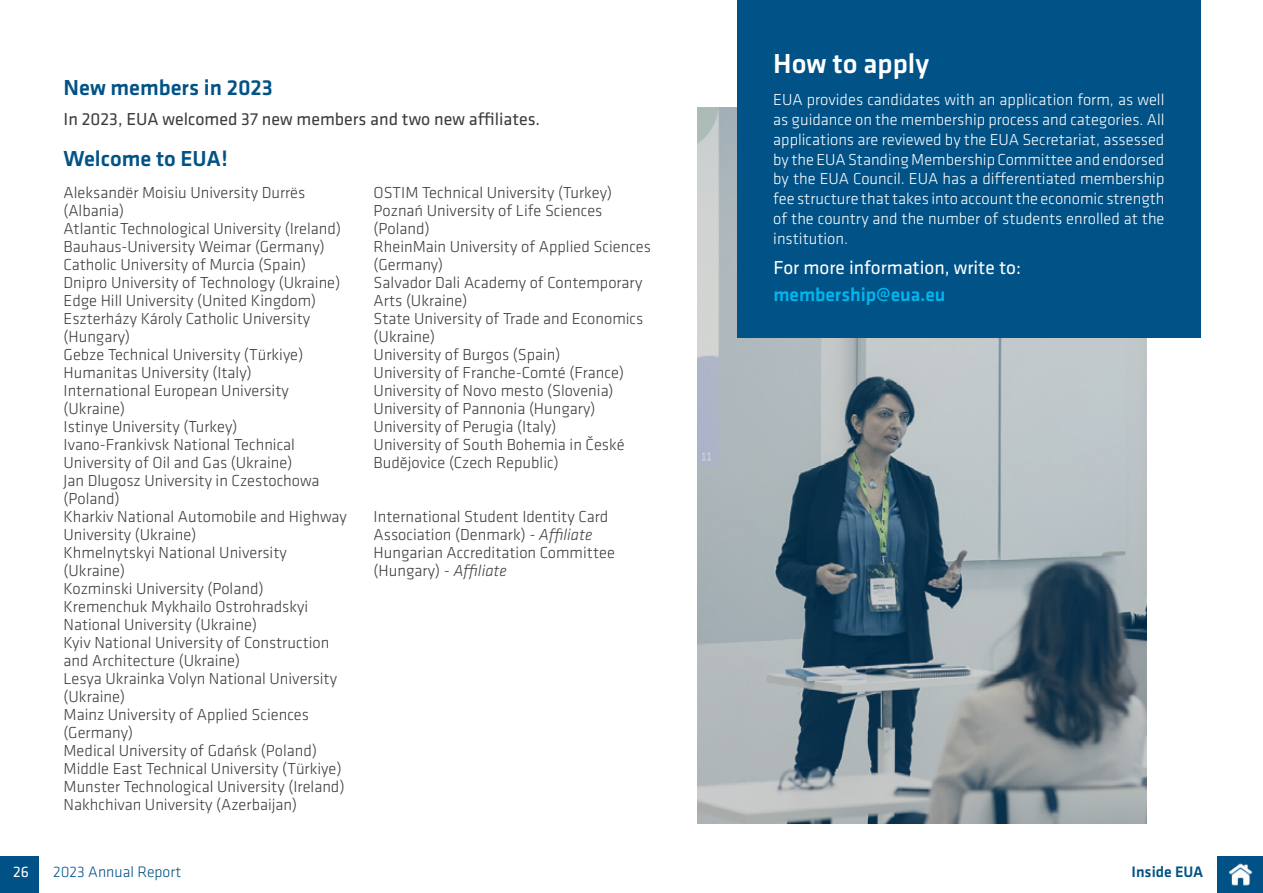
<style>
.page{position:relative;width:1263px;height:893px;background:#fff}
.page>*{position:absolute;margin:0;border:0;box-sizing:border-box;transform-origin:0 0}
.t1{font:500 28.5px "Klavika Basic";color:#fff}
.t2{font:500 22.5px "Klavika Basic";color:#005287}
.t3{font:19.5px "Klavika Basic";color:#fff}
.t4{font:500 19.5px "Klavika Basic";color:#00b6ed}
.t5{font:18px "Klavika Basic";color:#3c3c3b}
.t6{font:300 16.5px/18px "Klavika Basic";color:#3c3c3b}
.t7{font:300 16.5px/19.8px "Klavika Basic";color:#fff;text-align:justify}
.t8{font:300 15.75px "Klavika Basic";color:#005386}
.t9{font:500 15.75px "Klavika Basic";color:#005386}
.t10{font:15.75px "Klavika Basic";color:#fff}
.s1{font-style:italic}
</style>
<div class="page">
<div style="left:1217px;top:856px;width:46px;height:37px;background:#005286"></div>
<div style="left:0;top:856px;width:39px;height:37px;background:#005286"></div>
<img style="left:1229px;top:863px;width:24px;height:23px">
<img style="left:697px;top:108px;width:450px;height:716px">
<div style="left:737px;top:0;width:463px;height:337px;background:#005287"></div>
<h2 class="t2" style="left:64px;top:73px;width:211px">New members in 2023</h2>
<p class="t5" style="left:64px;top:108px;width:478px">In 2023, EUA welcomed 37 new members and two new affiliates.</p>
<h2 class="t2" style="left:64px;top:143px;width:166px">Welcome to EUA!</h2>
<p class="t6" style="left:374px;top:183px;width:279px">OSTIM Technical University (Turkey)<br>Poznań University of Life Sciences (Poland)<br>RheinMain University of Applied Sciences (Germany)<br>Salvador Dali Academy of Contemporary<br>Arts (Ukraine)<br>State University of Trade and Economics (Ukraine)<br>University of Burgos (Spain)<br>University of Franche-Comté (France)<br>University of Novo mesto (Slovenia)<br>University of Pannonia (Hungary)<br>University of Perugia (Italy)<br>University of South Bohemia in České<br>Budějovice (Czech Republic)</p>
<p class="t6" style="left:374px;top:507px;width:243px">International Student Identity Card Association (Denmark) <span class="s1">- Affiliate </span>Hungarian Accreditation Committee (Hungary) <span class="s1">- Affiliate</span></p>
<p class="t6" style="left:64px;top:183px;width:285px">Aleksandër Moisiu University Durrës (Albania)<br>Atlantic Technological University (Ireland)<br>Bauhaus-University Weimar (Germany)<br>Catholic University of Murcia (Spain)<br>Dnipro University of Technology (Ukraine)<br>Edge Hill University (United Kingdom)<br>Eszterházy Károly Catholic University (Hungary)<br>Gebze Technical University (Türkiye)<br>Humanitas University (Italy)<br>International European University (Ukraine)<br>Istinye University (Turkey)<br>Ivano-Frankivsk National Technical<br>University of Oil and Gas (Ukraine)<br>Jan Dlugosz University in Czestochowa (Poland)<br>Kharkiv National Automobile and Highway<br>University (Ukraine)<br>Khmelnytskyi National University (Ukraine)<br>Kozminski University (Poland)<br>Kremenchuk Mykhailo Ostrohradskyi<br>National University (Ukraine)<br>Kyiv National University of Construction and Architecture (Ukraine)<br>Lesya Ukrainka Volyn National University (Ukraine)<br>Mainz University of Applied Sciences (Germany)<br>Medical University of Gdańsk (Poland)<br>Middle East Technical University (Türkiye)<br>Munster Technological University (Ireland)<br>Nakhchivan University (Azerbaijan)</p>
<h1 class="t1" style="left:773px;top:44px;width:157px">How to apply</h1>
<p class="t7" style="left:773px;top:90px;width:393px">EUA provides candidates with an application form, as well as guidance on the membership process and categories. All applications are reviewed by the EUA Secretariat, assessed by the EUA Standing Membership Committee and endorsed by the EUA Council. EUA has a differentiated membership fee structure that takes into account the economic strength of the country and the number of students enrolled at the institution.</p>
<p class="t3" style="left:773px;top:255px;width:249px">For more information, write to:</p>
<p class="t4" style="left:773px;top:281px;width:174px">membership@eua.eu</p>
<p class="t10" style="left:13px;top:862px;width:17px">26</p>
<p class="t8" style="left:53px;top:862px;width:130px">2023 Annual Report</p>
<p class="t9" style="left:1131px;top:861px;width:73px">Inside EUA</p>
</div>
